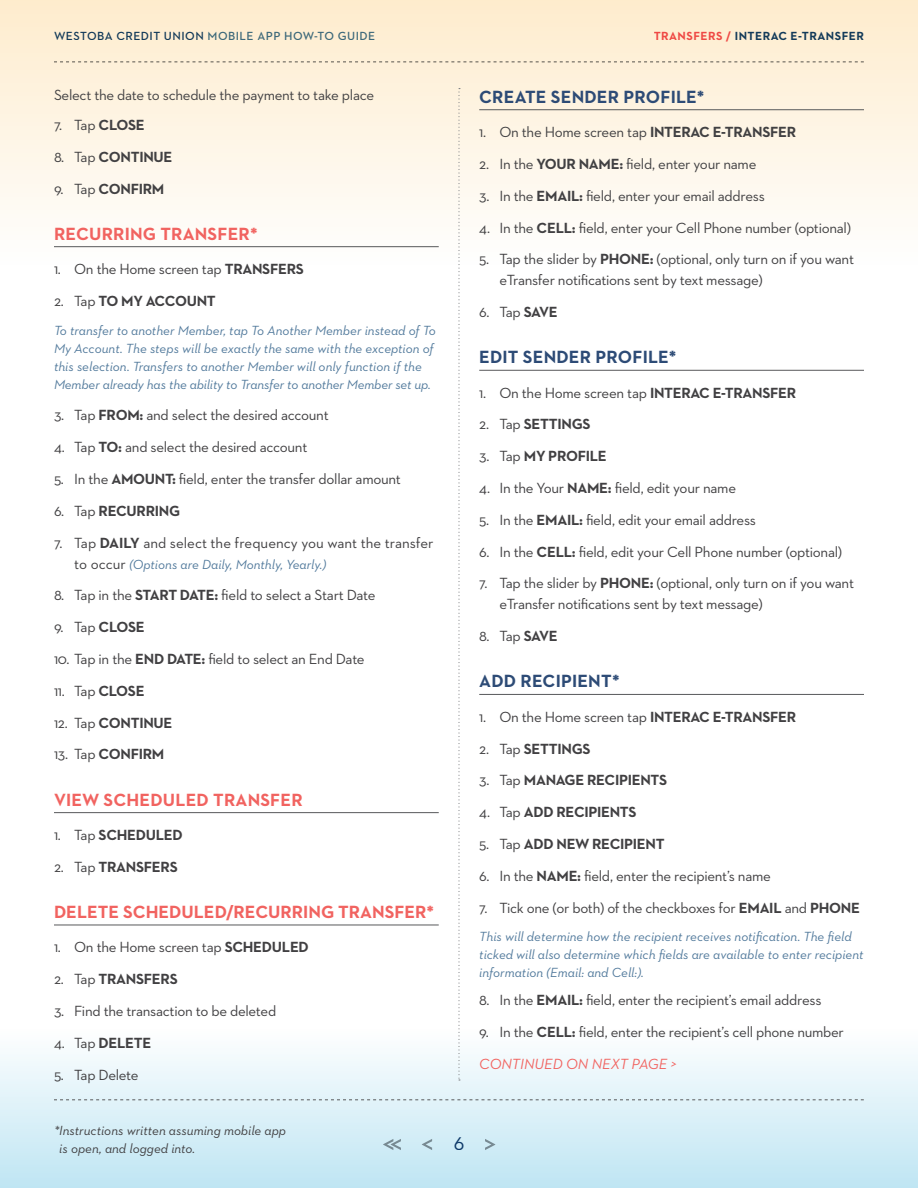
<style>
.page{position:relative;width:918px;height:1188px;background:#fff}
.page>*{position:absolute;margin:0;border:0;box-sizing:border-box;transform-origin:0 0}
.t1{font:21px "Neutraface 2 Text";color:#133f6d}
.t2{font:700 18px "Neutraface 2 Text";letter-spacing:.005em;color:#f16360}
.t3{font:700 18px "Neutraface 2 Text";letter-spacing:.01em;color:#2d4b76}
.t4{font:15px/21px "Neutraface 2 Text";letter-spacing:-.02em;color:#414042}
.t5{font:700 15px "Neutraface 2 Text";letter-spacing:-.02em;color:#414042}
.t6{font:15px "Neutraface 2 Text";color:#414042}
.t7{font:italic 15px "Neutraface 2 Text";color:#f16360}
.t8{font:italic 13.5px/18px "Neutraface 2 Text";color:#527a9c}
.t9{font:italic 13.5px/18px "Neutraface 2 Text";color:#414042}
.t10{font:600 12px "Neutraface 2 Text";letter-spacing:.04em;color:#3e7195}
.t11{font:700 12px "Neutraface 2 Text";letter-spacing:.04em;color:#133f6d}
.s1{color:#133f6d}
.s2{color:#f04e54}
.s3{font-weight:700}
.s4{font-weight:400}
.s5{font-style:normal;font-size:15px;color:#414042}
</style>
<div class="page">
<div style="left:0;top:0;width:918px;height:268px;background:linear-gradient(to bottom,#feebcd,#fefefe)"></div>
<div style="left:0;top:1028px;width:918px;height:160px;background:linear-gradient(to bottom,#fefefe,#bfe5f3)"></div>
<hr style="left:54px;top:246px;width:385px;height:1px;background:#58595b">
<hr style="left:54px;top:812px;width:385px;height:1px;background:#58595b">
<hr style="left:54px;top:925px;width:385px;height:1px;background:#58595b">
<hr style="left:479px;top:109px;width:385px;height:1px;background:#58595b">
<hr style="left:479px;top:370px;width:385px;height:1px;background:#58595b">
<hr style="left:479px;top:694px;width:385px;height:1px;background:#58595b">
<svg style="left:54px;top:1099px;width:810px;height:1px"></svg>
<svg style="left:54px;top:62px;width:810px;height:1px"></svg>
<svg style="left:485px;top:1139px;width:10px;height:11px"></svg>
<svg style="left:422px;top:1139px;width:10px;height:11px"></svg>
<svg style="left:458px;top:88px;width:2px;height:993px"></svg>
<svg style="left:383px;top:1139px;width:18px;height:11px"></svg>
<p class="t10" style="left:54px;top:28px;width:323px"><span class="s1">WESTOBA CREDIT UNION</span> MOBILE APP HOW-TO GUIDE</p>
<p class="t11" style="left:654px;top:28px;width:212px"><span class="s2">TRANSFERS /</span> INTERAC E-TRANSFER</p>
<p class="t4" style="left:54px;top:84px;width:322px">Select the date to schedule the payment to take place</p>
<p class="t4" style="left:54px;top:114px;width:92px">7. Tap <span class="s3">CLOSE</span></p>
<p class="t5" style="left:54px;top:147px;width:120px"><span class="s4">8. Tap</span> CONTINUE</p>
<p class="t5" style="left:54px;top:179px;width:112px"><span class="s4">9. Tap</span> CONFIRM</p>
<p class="t2" style="left:54px;top:222px;width:205px">RECURRING TRANSFER*</p>
<p class="t4" style="left:54px;top:258px;width:251px">1. On the Home screen tap <span class="s3">TRANSFERS</span></p>
<p class="t5" style="left:54px;top:291px;width:163px"><span class="s4">2. Tap</span> TO MY ACCOUNT</p>
<p class="t8" style="left:54px;top:321px;width:383px">To transfer to another Member, tap To Another Member instead of To My Account. The steps will be exactly the same with the exception of this selection. Transfers to another Member will only function if the Member already has the ability to Transfer to another Member set up.</p>
<p class="t4" style="left:54px;top:405px;width:276px">3. Tap <span class="s3">FROM:</span> and select the desired account</p>
<p class="t4" style="left:54px;top:436px;width:255px">4. Tap <span class="s3">TO:</span> and select the desired account</p>
<p class="t4" style="left:54px;top:468px;width:349px">5. In the <span class="s3">AMOUNT:</span> field, enter the transfer dollar amount</p>
<p class="t5" style="left:54px;top:501px;width:128px"><span class="s4">6. Tap</span> RECURRING</p>
<p class="t6" style="left:54px;top:533px;width:381px">7. Tap <span class="s3">DAILY</span> and select the frequency you want the transfer</p>
<p class="t8" style="left:74px;top:555px;width:253px"><span class="s5">to occur</span> (Options are Daily, Monthly, Yearly.)</p>
<p class="t4" style="left:54px;top:585px;width:323px">8. Tap in the <span class="s3">START DATE:</span> field to select a Start Date</p>
<p class="t4" style="left:54px;top:616px;width:92px">9. Tap <span class="s3">CLOSE</span></p>
<p class="t4" style="left:54px;top:648px;width:312px">10. Tap in the <span class="s3">END DATE:</span> field to select an End Date</p>
<p class="t4" style="left:54px;top:680px;width:92px">11. Tap <span class="s3">CLOSE</span></p>
<p class="t5" style="left:54px;top:713px;width:120px"><span class="s4">12. Tap</span> CONTINUE</p>
<p class="t5" style="left:54px;top:745px;width:112px"><span class="s4">13. Tap</span> CONFIRM</p>
<p class="t2" style="left:54px;top:788px;width:250px">VIEW SCHEDULED TRANSFER</p>
<p class="t5" style="left:54px;top:825px;width:130px"><span class="s4">1. Tap</span> SCHEDULED</p>
<p class="t5" style="left:54px;top:857px;width:125px"><span class="s4">2. Tap</span> TRANSFERS</p>
<p class="t2" style="left:54px;top:900px;width:382px">DELETE SCHEDULED/RECURRING TRANSFER*</p>
<p class="t4" style="left:54px;top:937px;width:256px">1. On the Home screen tap <span class="s3">SCHEDULED</span></p>
<p class="t5" style="left:54px;top:969px;width:125px"><span class="s4">2. Tap</span> TRANSFERS</p>
<p class="t4" style="left:54px;top:1000px;width:224px">3. Find the transaction to be deleted</p>
<p class="t5" style="left:54px;top:1033px;width:99px"><span class="s4">4. Tap</span> DELETE</p>
<p class="t4" style="left:54px;top:1064px;width:86px">5. Tap Delete</p>
<p class="t9" style="left:59px;top:1121px;width:228px;text-indent:-5px">*Instructions written assuming mobile app is open, and logged into.</p>
<p class="t3" style="left:479px;top:85px;width:227px">CREATE SENDER PROFILE*</p>
<p class="t4" style="left:479px;top:121px;width:319px">1. On the Home screen tap <span class="s3">INTERAC E-TRANSFER</span></p>
<p class="t4" style="left:479px;top:153px;width:279px">2. In the <span class="s3">YOUR NAME:</span> field, enter your name</p>
<p class="t4" style="left:479px;top:185px;width:287px">3. In the <span class="s3">EMAIL:</span> field, enter your email address</p>
<p class="t4" style="left:479px;top:217px;width:373px">4. In the <span class="s3">CELL:</span> field, enter your Cell Phone number (optional)</p>
<p class="t4" style="left:500px;top:249px;width:356px;text-indent:-20px">5. Tap the slider by <span class="s3">PHONE:</span> (optional, only turn on if you want eTransfer notifications sent by text message)</p>
<p class="t4" style="left:479px;top:301px;width:80px">6. Tap <span class="s3">SAVE</span></p>
<p class="t3" style="left:479px;top:346px;width:199px">EDIT SENDER PROFILE*</p>
<p class="t4" style="left:479px;top:382px;width:319px">1. On the Home screen tap <span class="s3">INTERAC E-TRANSFER</span></p>
<p class="t5" style="left:479px;top:415px;width:113px"><span class="s4">2. Tap</span> SETTINGS</p>
<p class="t5" style="left:479px;top:447px;width:129px"><span class="s4">3. Tap</span> MY PROFILE</p>
<p class="t4" style="left:479px;top:477px;width:258px">4. In the Your <span class="s3">NAME:</span> field, edit your name</p>
<p class="t4" style="left:479px;top:509px;width:278px">5. In the <span class="s3">EMAIL:</span> field, edit your email address</p>
<p class="t4" style="left:479px;top:541px;width:364px">6. In the <span class="s3">CELL:</span> field, edit your Cell Phone number (optional)</p>
<p class="t4" style="left:500px;top:573px;width:356px;text-indent:-20px">7. Tap the slider by <span class="s3">PHONE:</span> (optional, only turn on if you want eTransfer notifications sent by text message)</p>
<p class="t4" style="left:479px;top:625px;width:80px">8. Tap <span class="s3">SAVE</span></p>
<p class="t3" style="left:479px;top:670px;width:142px">ADD RECIPIENT*</p>
<p class="t4" style="left:479px;top:706px;width:319px">1. On the Home screen tap <span class="s3">INTERAC E-TRANSFER</span></p>
<p class="t5" style="left:479px;top:739px;width:113px"><span class="s4">2. Tap</span> SETTINGS</p>
<p class="t5" style="left:479px;top:771px;width:189px"><span class="s4">3. Tap</span> MANAGE RECIPIENTS</p>
<p class="t5" style="left:479px;top:802px;width:159px"><span class="s4">4. Tap</span> ADD RECIPIENTS</p>
<p class="t5" style="left:479px;top:834px;width:187px"><span class="s4">5. Tap</span> ADD NEW RECIPIENT</p>
<p class="t4" style="left:479px;top:865px;width:293px">6. In the <span class="s3">NAME:</span> field, enter the recipient’s name</p>
<p class="t4" style="left:479px;top:897px;width:382px">7. Tick one (or both) of the checkboxes for <span class="s3">EMAIL</span> and <span class="s3">PHONE</span></p>
<p class="t8" style="left:479px;top:928px;width:386px">This will determine how the recipient receives notification. The field ticked will also determine which fields are available to enter recipient information (Email: and Cell:).</p>
<p class="t4" style="left:479px;top:989px;width:344px">8. In the <span class="s3">EMAIL:</span> field, enter the recipient’s email address</p>
<p class="t4" style="left:479px;top:1021px;width:366px">9. In the <span class="s3">CELL:</span> field, enter the recipient’s cell phone number</p>
<p class="t7" style="left:479px;top:1054px;width:199px">CONTINUED ON NEXT PAGE &gt;</p>
<h1 class="t1" style="left:453px;top:1129px;width:12px">6</h1>
</div>
